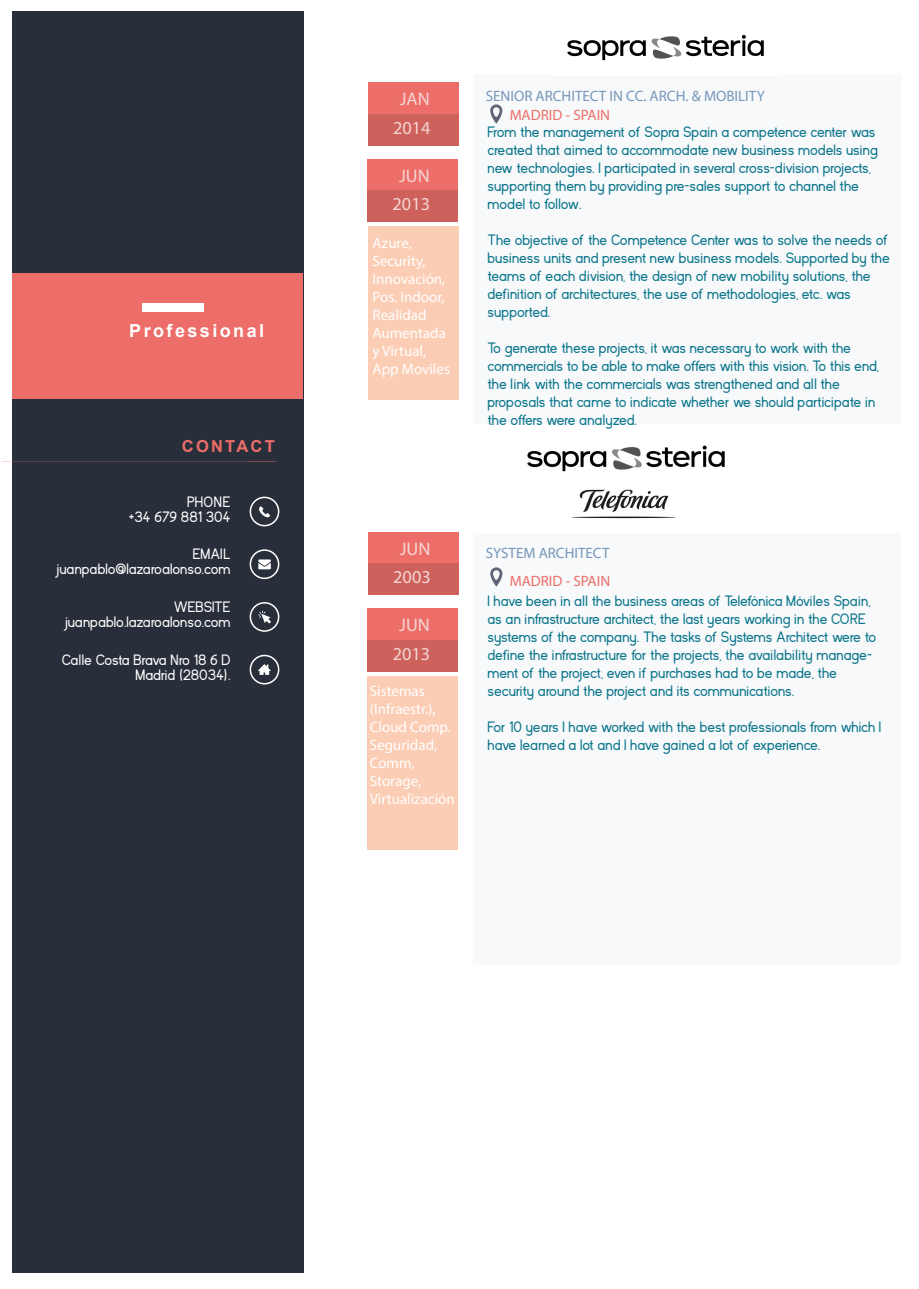
<style>
.page{position:relative;width:919px;height:1289px;background:#fff}
.page>*{position:absolute;margin:0;border:0;box-sizing:border-box;transform-origin:0 0}
.t1{font:18.3px/28.3px "Myriad Pro";color:#f4d6d4;text-align:center}
.t2{font:700 18px "Arial";letter-spacing:.135em;color:#fff}
.t3{font:700 16.5px "Arial";letter-spacing:.135em;color:#ed6d68}
.t4{font:15px/18px "Kayak Sans";color:#0a758a}
.t5{font:15px/18px "Myriad Pro";color:#fff}
.t6{font:15px/15px "Kayak Sans";color:#fff;text-align:right}
.t7{font:15px "Myriad Pro";color:#7796b9}
.t8{font:15px "Myriad Pro";color:#ed6d68}
</style>
<div class="page">
<div style="left:12px;top:11px;width:291px;height:1261px;background:#292f3a"></div>
<div style="left:12px;top:273px;width:291px;height:126px;background:#ed6d68"></div>
<div style="left:367px;top:532px;width:91px;height:31px;background:#ed6d68"></div>
<div style="left:367px;top:563px;width:91px;height:32px;background:#ce615b"></div>
<div style="left:473px;top:532px;width:427px;height:432px;background:#f7f9fb"></div>
<svg style="left:490px;top:567px;width:12px;height:19px"></svg>
<div style="left:367px;top:608px;width:91px;height:31px;background:#ed6d68"></div>
<div style="left:367px;top:640px;width:91px;height:31px;background:#ce615b"></div>
<div style="left:367px;top:83px;width:91px;height:31px;background:#ed6d68"></div>
<div style="left:367px;top:114px;width:91px;height:31px;background:#ce615b"></div>
<div style="left:473px;top:75px;width:427px;height:349px;background:#f7f9fb"></div>
<svg style="left:490px;top:104px;width:12px;height:20px"></svg>
<div style="left:367px;top:159px;width:91px;height:31px;background:#ed6d68"></div>
<div style="left:367px;top:190px;width:91px;height:32px;background:#ce615b"></div>
<div style="left:142px;top:303px;width:61px;height:9px;background:#fff"></div>
<div style="left:367px;top:227px;width:91px;height:173px;background:#fccdb5"></div>
<div style="left:366px;top:676px;width:91px;height:174px;background:#fccdb5"></div>
<img style="left:527px;top:445px;width:198px;height:74px">
<img style="left:567px;top:34px;width:197px;height:27px">
<svg style="left:259px;top:506px;width:11px;height:11px"></svg>
<div style="left:249px;top:496px;width:30px;height:30px;border:2px solid #fff;border-radius:50%"></div>
<svg style="left:258px;top:559px;width:13px;height:10px"></svg>
<div style="left:249px;top:549px;width:30px;height:30px;border:2px solid #fff;border-radius:50%"></div>
<svg style="left:258px;top:611px;width:13px;height:12px"></svg>
<div style="left:249px;top:602px;width:30px;height:29px;border:2px solid #fff;border-radius:50%"></div>
<div style="left:249px;top:654px;width:30px;height:30px;border:2px solid #fff;border-radius:50%"></div>
<svg style="left:258px;top:664px;width:13px;height:11px"></svg>
<p class="t2" style="left:129px;top:318px;width:136px">Professional</p>
<p class="t3" style="left:182px;top:434px;width:94px">CONTACT</p>
<p class="t6" style="left:129px;top:494px;width:103px">PHONE<br>+34 679 881 304</p>
<p class="t6" style="left:55px;top:547px;width:177px">EMAIL juanpablo@lazaroalonso.com</p>
<p class="t6" style="left:63px;top:600px;width:169px">WEBSITE juanpablo.lazaroalonso.com</p>
<p class="t6" style="left:62px;top:652px;width:170px">Calle Costa Brava Nro 18 6 D<br>Madrid (28034).</p>
<p class="t1" style="left:393px;top:85px;width:39px">JAN<br>2014</p>
<p class="t7" style="left:485px;top:87px;width:280px">SENIOR ARCHITECT IN CC. ARCH. &amp; MOBILITY</p>
<p class="t8" style="left:509px;top:105px;width:102px">MADRID - SPAIN</p>
<p class="t4" style="left:487px;top:123px;width:392px">From the management of Sopra Spain a competence center was created that aimed to accommodate new business models using new technologies. I participated in several cross-division projects, supporting them by providing pre-sales support to channel the model to follow.</p>
<p class="t4" style="left:487px;top:231px;width:404px">The objective of the Competence Center was to solve the needs of business units and present new business models. Supported by the teams of each division, the design of new mobility solutions, the definition of architectures, the use of methodologies, etc. was supported.</p>
<p class="t4" style="left:487px;top:339px;width:393px">To generate these projects, it was necessary to work with the commercials to be able to make offers with this vision. To this end, the link with the commercials was strengthened and all the proposals that came to indicate whether we should participate in the offers were analyzed.</p>
<p class="t1" style="left:392px;top:161px;width:39px">JUN<br>2013</p>
<p class="t5" style="left:372px;top:233px;width:79px">Azure,<br>Security,<br>Innovación,<br>Pos. Indoor,<br>Realidad<br>Aumentada y Virtual,<br>App Moviles</p>
<p class="t1" style="left:393px;top:534px;width:39px">JUN<br>2003</p>
<p class="t7" style="left:486px;top:544px;width:125px">SYSTEM ARCHITECT</p>
<p class="t8" style="left:509px;top:571px;width:102px">MADRID - SPAIN</p>
<p class="t1" style="left:392px;top:610px;width:39px">JUN<br>2013</p>
<p class="t5" style="left:370px;top:681px;width:86px">Sistemas (Infraestr.),<br>Cloud Comp.<br>Seguridad,<br>Comm,<br>Storage,<br>Virtualización</p>
<p class="t4" style="left:487px;top:592px;width:390px">I have been in all the business areas of Telefónica Móviles Spain, as an infrastructure architect, the last years working in the CORE systems of the company. The tasks of Systems Architect were to define the infrastructure for the projects, the availability manage&shy;ment of the project, even if purchases had to be made, the security around the project and its communications.</p>
<p class="t4" style="left:487px;top:718px;width:395px">For 10 years I have worked with the best professionals from which I have learned a lot and I have gained a lot of experience.</p>
</div>
